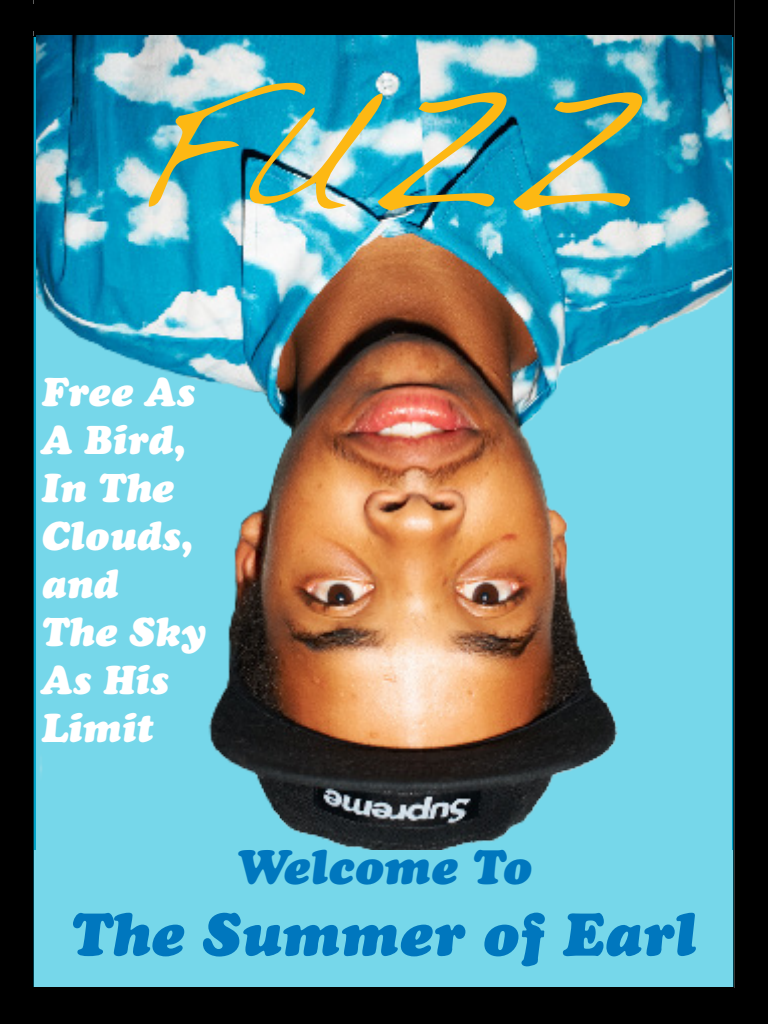
<style>
.page{position:relative;width:768px;height:1024px;background:#fff}
.page>*{position:absolute;margin:0;border:0;box-sizing:border-box;transform-origin:0 0}
.t1{font:160px "Handwriting Dakota";color:#fdb813}
.t2{font:italic 60px "Cooper Black Std";color:#0077be}
.t3{font:italic 48px "Cooper Black Std";color:#0077be}
.t4{font:italic 40px/48px "Cooper Black Std";color:#fff}
</style>
<div class="page">
<div style="left:34px;top:0;width:700px;height:36px;background:#000"></div>
<img style="left:36px;top:35px;width:696px;height:815px">
<div style="left:0;top:1px;width:33px;height:1023px;background:#000"></div>
<div style="left:0;top:0;width:34px;height:1024px;border:1px solid #000"></div>
<div style="left:735px;top:1px;width:33px;height:1023px;background:#000"></div>
<div style="left:734px;top:0;width:34px;height:1024px;border:1px solid #000"></div>
<div style="left:34px;top:850px;width:698px;height:137px;background:#76d7ea"></div>
<div style="left:32px;top:989px;width:704px;height:35px;background:#000"></div>
<div style="left:32px;top:988px;width:705px;height:36px;border:1px solid #000"></div>
<div style="left:5px;top:4px;width:60px;height:28px;background:#000"></div>
<p class="t1" style="left:137px;top:55px;width:502px">FUZZ</p>
<p class="t4" style="left:41px;top:368px;width:155px">Free As<br>A Bird,</p>
<p class="t4" style="left:41px;top:464px;width:153px">In The<br>Clouds,</p>
<p class="t4" style="left:41px;top:560px;width:166px">and<br>The Sky<br>As His<br>Limit</p>
<p class="t3" style="left:235px;top:837px;width:298px">Welcome To</p>
<p class="t2" style="left:70px;top:897px;width:627px">The Summer of Earl</p>
</div>
